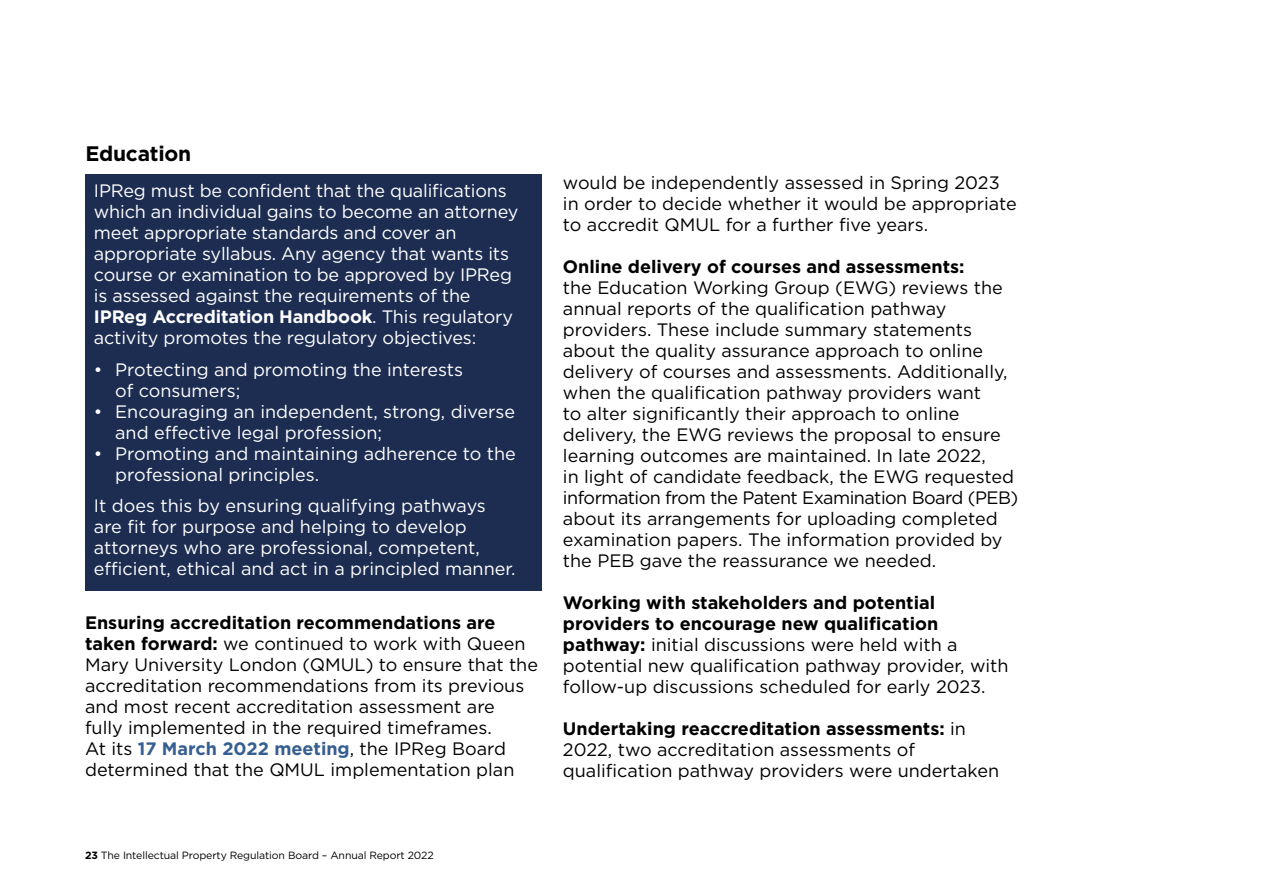
<style>
.page{position:relative;width:1263px;height:893px;background:#fff}
.page>*{position:absolute;margin:0;border:0;box-sizing:border-box;transform-origin:0 0}
.Sub_heading{font:700 21px "Gotham";letter-spacing:-.01em;color:#000}
.Paragraph{font:18px/21px "Gotham";color:#000}
.White_text{font:18px/21px "Gotham";letter-spacing:-.01em;color:#fff}
.t1{font:10.5px "Gotham";letter-spacing:-.01em;color:#000}
.s1{font-weight:700}
.s2{font-weight:700;color:#365f91}
</style>
<div class="page">
<div style="left:85px;top:174px;width:457px;height:417px;background:#1d2d52"></div>
<h2 class="Sub_heading" style="left:85px;top:140px;width:107px">Education</h2>
<p class="White_text" style="left:94px;top:180px;width:426px">IPReg must be confident that the qualifications which an individual gains to become an attorney meet appropriate standards and cover an appropriate syllabus. Any agency that wants its course or examination to be approved by IPReg is assessed against the requirements of the <span class="s1">IPReg Accreditation Handbook</span>. This regulatory activity promotes the regulatory objectives:</p>
<p class="White_text" style="left:115px;top:358px;width:349px;text-indent:-21px">• Protecting and promoting the interests of consumers;</p>
<p class="White_text" style="left:115px;top:400px;width:401px;text-indent:-21px">• Encouraging an independent, strong, diverse and effective legal profession;</p>
<p class="White_text" style="left:115px;top:442px;width:402px;text-indent:-21px">• Promoting and maintaining adherence to the professional principles.</p>
<p class="White_text" style="left:94px;top:495px;width:423px">It does this by ensuring qualifying pathways are fit for purpose and helping to develop attorneys who are professional, competent, efficient, ethical and act in a principled manner.</p>
<p class="Paragraph" style="left:85px;top:612px;width:454px"><span class="s1">Ensuring accreditation recommendations are taken forward:</span> we continued to work with Queen Mary University London (QMUL) to ensure that the accreditation recommendations from its previous and most recent accreditation assessment are<br>fully implemented in the required timeframes.<br>At its <span class="s2">17 March 2022 meeting</span>, the IPReg Board determined that the QMUL implementation plan</p>
<p class="Paragraph" style="left:563px;top:171px;width:455px">would be independently assessed in Spring 2023 in order to decide whether it would be appropriate to accredit QMUL for a further five years.</p>
<p class="Paragraph" style="left:563px;top:255px;width:457px"><span class="s1">Online delivery of courses and assessments:<br></span>the Education Working Group (EWG) reviews the annual reports of the qualification pathway providers. These include summary statements about the quality assurance approach to online delivery of courses and assessments. Additionally, when the qualification pathway providers want<br>to alter significantly their approach to online delivery, the EWG reviews the proposal to ensure learning outcomes are maintained. In late 2022,<br>in light of candidate feedback, the EWG requested information from the Patent Examination Board (PEB) about its arrangements for uploading completed examination papers. The information provided by the PEB gave the reassurance we needed.</p>
<p class="Paragraph" style="left:563px;top:591px;width:447px"><span class="s1">Working with stakeholders and potential providers to encourage new qualification pathway:</span> initial discussions were held with a potential new qualification pathway provider, with follow-up discussions scheduled for early 2023.</p>
<p class="Paragraph" style="left:563px;top:717px;width:438px"><span class="s1">Undertaking reaccreditation assessments:</span> in<br>2022, two accreditation assessments of qualification pathway providers were undertaken</p>
<p class="t1" style="left:85px;top:848px;width:350px"><span class="s1">23</span> The Intellectual Property Regulation Board – Annual Report 2022</p>
</div>
